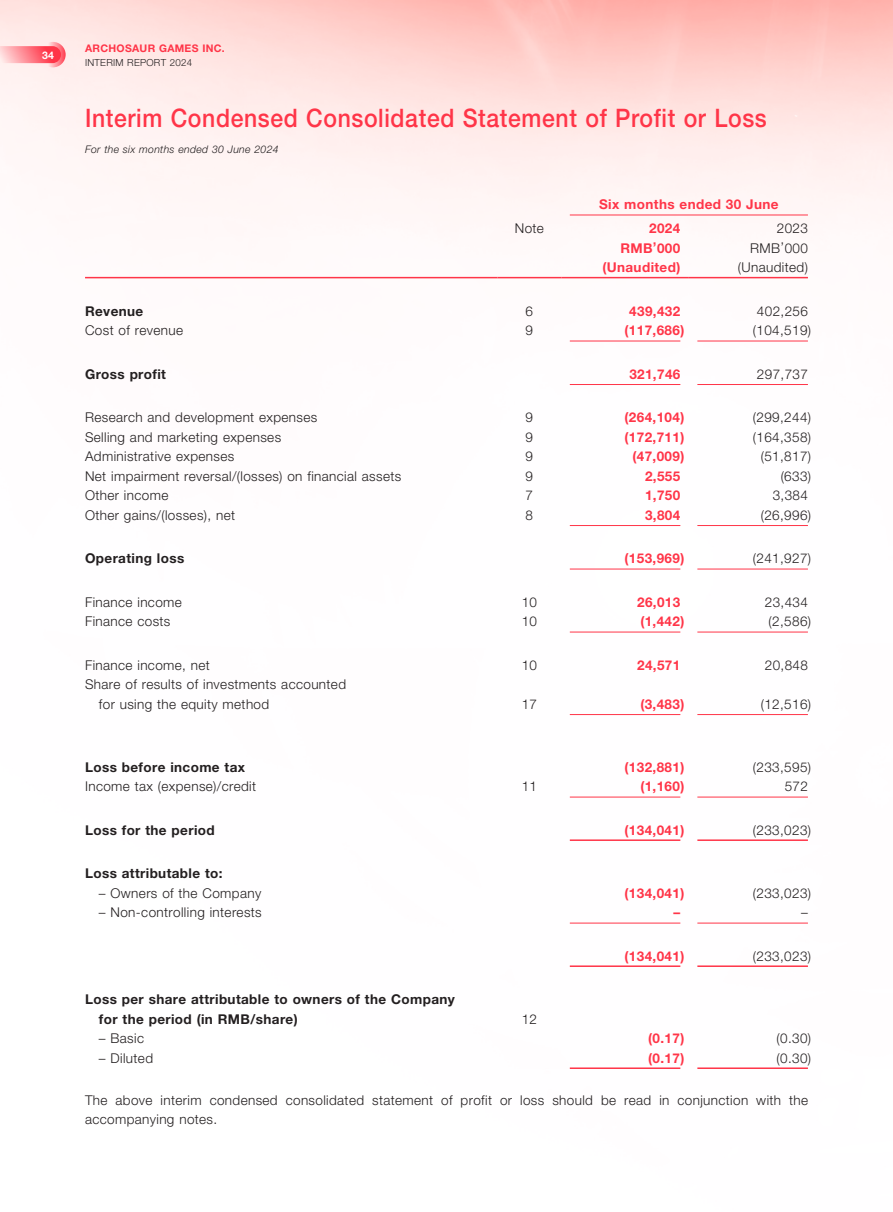
<style>
.page{position:relative;width:893px;height:1212px;background:#fff}
.page>*{position:absolute;margin:0;border:0;box-sizing:border-box;transform-origin:0 0}
.t1{font:500 25.5px "Helvetica Neue LT Std";letter-spacing:.03em;color:#ff3548;scale:.9 1}
.t2{font:300 13.5px/19.5px "Helvetica Neue LT Std";letter-spacing:.03em;color:#231f20}
.t3{font:700 13.5px "Helvetica Neue LT Std";letter-spacing:.03em;color:#ff3548}
.t4{font:700 13.5px/19.5px "Helvetica Neue LT Std";letter-spacing:.03em;color:#231f20}
.t5{font:italic 300 10.5px "Helvetica Neue LT Std";letter-spacing:.03em;color:#231f20}
.t6{font:700 10.5px "Helvetica Neue LT Std";letter-spacing:.03em;color:#ff3548}
.t7{font:700 10.5px "Helvetica Neue LT Std";color:#fff}
.t8{font:300 9.75px "Helvetica Neue LT Std";letter-spacing:.03em;color:#231f20}
</style>
<div class="page">
<svg style="left:40px;top:42px;width:26px;height:25px"></svg>
<svg style="left:0;top:46px;width:61px;height:17px"></svg>
<hr style="left:570px;top:215px;width:238px;height:1px;background:#ff3548">
<hr style="left:85px;top:277px;width:412px;height:1px;background:#ff3548">
<hr style="left:497px;top:277px;width:64px;height:1px;background:#ff3548">
<hr style="left:561px;top:277px;width:128px;height:1px;background:#ff3548">
<hr style="left:689px;top:277px;width:119px;height:1px;background:#ff3548">
<hr style="left:570px;top:341px;width:110px;height:1px;background:#ff3548">
<hr style="left:697px;top:341px;width:111px;height:1px;background:#ff3548">
<hr style="left:570px;top:384px;width:110px;height:1px;background:#ff3548">
<hr style="left:697px;top:384px;width:111px;height:1px;background:#ff3548">
<hr style="left:570px;top:525px;width:110px;height:1px;background:#ff3548">
<hr style="left:697px;top:525px;width:111px;height:1px;background:#ff3548">
<hr style="left:570px;top:569px;width:110px;height:1px;background:#ff3548">
<hr style="left:697px;top:569px;width:111px;height:1px;background:#ff3548">
<hr style="left:570px;top:632px;width:110px;height:1px;background:#ff3548">
<hr style="left:697px;top:632px;width:111px;height:1px;background:#ff3548">
<hr style="left:570px;top:714px;width:110px;height:1px;background:#ff3548">
<hr style="left:697px;top:714px;width:111px;height:1px;background:#ff3548">
<hr style="left:570px;top:797px;width:110px;height:1px;background:#ff3548">
<hr style="left:697px;top:797px;width:111px;height:1px;background:#ff3548">
<hr style="left:570px;top:839px;width:110px;height:2px;background:#ff3548">
<hr style="left:697px;top:839px;width:111px;height:2px;background:#ff3548">
<hr style="left:570px;top:923px;width:110px;height:1px;background:#ff3548">
<hr style="left:697px;top:923px;width:111px;height:1px;background:#ff3548">
<hr style="left:570px;top:965px;width:110px;height:2px;background:#ff3548">
<hr style="left:697px;top:965px;width:111px;height:2px;background:#ff3548">
<hr style="left:570px;top:1067px;width:110px;height:2px;background:#ff3548">
<hr style="left:697px;top:1067px;width:111px;height:2px;background:#ff3548">
<p class="t7" style="left:42px;top:49px;width:13px">34</p>
<p class="t6" style="left:85px;top:42px;width:141px">ARCHOSAUR GAMES INC.</p>
<p class="t8" style="left:85px;top:56px;width:109px">INTERIM REPORT 2024</p>
<h1 class="t1" style="left:85px;top:103px;width:759px">Interim Condensed Consolidated Statement of Profit or Loss</h1>
<p class="t5" style="left:85px;top:143px;width:195px">For the six months ended 30 June 2024</p>
<p class="t3" style="left:599px;top:196px;width:181px">Six months ended 30 June</p>
<p class="t2" style="left:515px;top:218px;width:31px">Note</p>
<p class="t3" style="left:649px;top:220px;width:33px">2024</p>
<p class="t2" style="left:777px;top:218px;width:33px">2023</p>
<p class="t3" style="left:620px;top:239px;width:62px">RMB’000</p>
<p class="t2" style="left:750px;top:238px;width:59px">RMB’000</p>
<p class="t3" style="left:602px;top:259px;width:80px">(Unaudited)</p>
<p class="t2" style="left:738px;top:257px;width:72px">(Unaudited)</p>
<p class="t4" style="left:85px;top:301px;width:60px">Revenue</p>
<p class="t2" style="left:526px;top:301px;width:9px">6</p>
<p class="t3" style="left:629px;top:302px;width:53px">439,432</p>
<p class="t2" style="left:757px;top:301px;width:53px">402,256</p>
<p class="t2" style="left:85px;top:320px;width:100px">Cost of revenue</p>
<p class="t2" style="left:526px;top:320px;width:9px">9</p>
<p class="t3" style="left:625px;top:322px;width:61px">(117,686)</p>
<p class="t2" style="left:753px;top:320px;width:60px">(104,519)</p>
<p class="t4" style="left:85px;top:364px;width:83px">Gross profit</p>
<p class="t3" style="left:629px;top:365px;width:53px">321,746</p>
<p class="t2" style="left:757px;top:364px;width:53px">297,737</p>
<p class="t2" style="left:85px;top:407px;width:234px">Research and development expenses</p>
<p class="t2" style="left:526px;top:407px;width:9px">9</p>
<p class="t3" style="left:625px;top:409px;width:61px">(264,104)</p>
<p class="t2" style="left:753px;top:407px;width:60px">(299,244)</p>
<p class="t2" style="left:85px;top:427px;width:198px">Selling and marketing expenses</p>
<p class="t2" style="left:526px;top:427px;width:9px">9</p>
<p class="t3" style="left:625px;top:428px;width:61px">(172,711)</p>
<p class="t2" style="left:753px;top:427px;width:60px">(164,358)</p>
<p class="t2" style="left:85px;top:446px;width:151px">Administrative expenses</p>
<p class="t2" style="left:526px;top:446px;width:9px">9</p>
<p class="t3" style="left:632px;top:448px;width:53px">(47,009)</p>
<p class="t2" style="left:761px;top:446px;width:52px">(51,817)</p>
<p class="t2" style="left:85px;top:466px;width:318px">Net impairment reversal/(losses) on financial assets</p>
<p class="t2" style="left:526px;top:466px;width:9px">9</p>
<p class="t3" style="left:645px;top:467px;width:37px">2,555</p>
<p class="t2" style="left:781px;top:466px;width:32px">(633)</p>
<p class="t2" style="left:85px;top:485px;width:85px">Other income</p>
<p class="t2" style="left:526px;top:485px;width:9px">7</p>
<p class="t3" style="left:645px;top:487px;width:37px">1,750</p>
<p class="t2" style="left:773px;top:485px;width:37px">3,384</p>
<p class="t2" style="left:85px;top:505px;width:152px">Other gains/(losses), net</p>
<p class="t2" style="left:526px;top:505px;width:9px">8</p>
<p class="t3" style="left:645px;top:506px;width:37px">3,804</p>
<p class="t2" style="left:761px;top:505px;width:52px">(26,996)</p>
<p class="t4" style="left:85px;top:548px;width:101px">Operating loss</p>
<p class="t3" style="left:625px;top:550px;width:61px">(153,969)</p>
<p class="t2" style="left:753px;top:548px;width:60px">(241,927)</p>
<p class="t2" style="left:85px;top:592px;width:98px">Finance income</p>
<p class="t2" style="left:522px;top:592px;width:17px">10</p>
<p class="t3" style="left:637px;top:593px;width:45px">26,013</p>
<p class="t2" style="left:765px;top:592px;width:45px">23,434</p>
<p class="t2" style="left:85px;top:611px;width:87px">Finance costs</p>
<p class="t2" style="left:522px;top:611px;width:17px">10</p>
<p class="t3" style="left:640px;top:613px;width:46px">(1,442)</p>
<p class="t2" style="left:769px;top:611px;width:44px">(2,586)</p>
<p class="t2" style="left:85px;top:655px;width:126px">Finance income, net</p>
<p class="t2" style="left:522px;top:655px;width:17px">10</p>
<p class="t3" style="left:637px;top:656px;width:45px">24,571</p>
<p class="t2" style="left:765px;top:655px;width:45px">20,848</p>
<p class="t2" style="left:99px;top:674px;width:249px;text-indent:-14px">Share of results of investments accounted for using the equity method</p>
<p class="t2" style="left:522px;top:694px;width:17px">17</p>
<p class="t3" style="left:640px;top:695px;width:46px">(3,483)</p>
<p class="t2" style="left:761px;top:694px;width:52px">(12,516)</p>
<p class="t4" style="left:85px;top:757px;width:162px">Loss before income tax</p>
<p class="t3" style="left:625px;top:758px;width:61px">(132,881)</p>
<p class="t2" style="left:753px;top:757px;width:60px">(233,595)</p>
<p class="t2" style="left:85px;top:776px;width:173px">Income tax (expense)/credit</p>
<p class="t2" style="left:522px;top:776px;width:17px">11</p>
<p class="t3" style="left:640px;top:778px;width:46px">(1,160)</p>
<p class="t2" style="left:785px;top:776px;width:25px">572</p>
<p class="t4" style="left:85px;top:820px;width:131px">Loss for the period</p>
<p class="t3" style="left:625px;top:821px;width:61px">(134,041)</p>
<p class="t2" style="left:753px;top:820px;width:60px">(233,023)</p>
<p class="t4" style="left:85px;top:863px;width:139px">Loss attributable to:</p>
<p class="t2" style="left:99px;top:883px;width:164px">– Owners of the Company</p>
<p class="t3" style="left:625px;top:884px;width:61px">(134,041)</p>
<p class="t2" style="left:753px;top:883px;width:60px">(233,023)</p>
<p class="t2" style="left:99px;top:902px;width:164px">– Non-controlling interests</p>
<p class="t3" style="left:674px;top:904px;width:8px">–</p>
<p class="t2" style="left:801px;top:902px;width:8px">–</p>
<p class="t3" style="left:625px;top:947px;width:61px">(134,041)</p>
<p class="t2" style="left:753px;top:946px;width:60px">(233,023)</p>
<p class="t4" style="left:99px;top:989px;width:357px;text-indent:-14px">Loss per share attributable to owners of the Company for the period (in RMB/share)</p>
<p class="t2" style="left:522px;top:1009px;width:17px">12</p>
<p class="t2" style="left:99px;top:1028px;width:47px">– Basic</p>
<p class="t3" style="left:648px;top:1030px;width:38px">(0.17)</p>
<p class="t2" style="left:776px;top:1028px;width:36px">(0.30)</p>
<p class="t2" style="left:99px;top:1048px;width:56px">– Diluted</p>
<p class="t3" style="left:648px;top:1049px;width:38px">(0.17)</p>
<p class="t2" style="left:776px;top:1048px;width:36px">(0.30)</p>
<p class="t2" style="left:85px;top:1090px;width:725px">The above interim condensed consolidated statement of profit or loss should be read in conjunction with the accompanying notes.</p>
</div>
